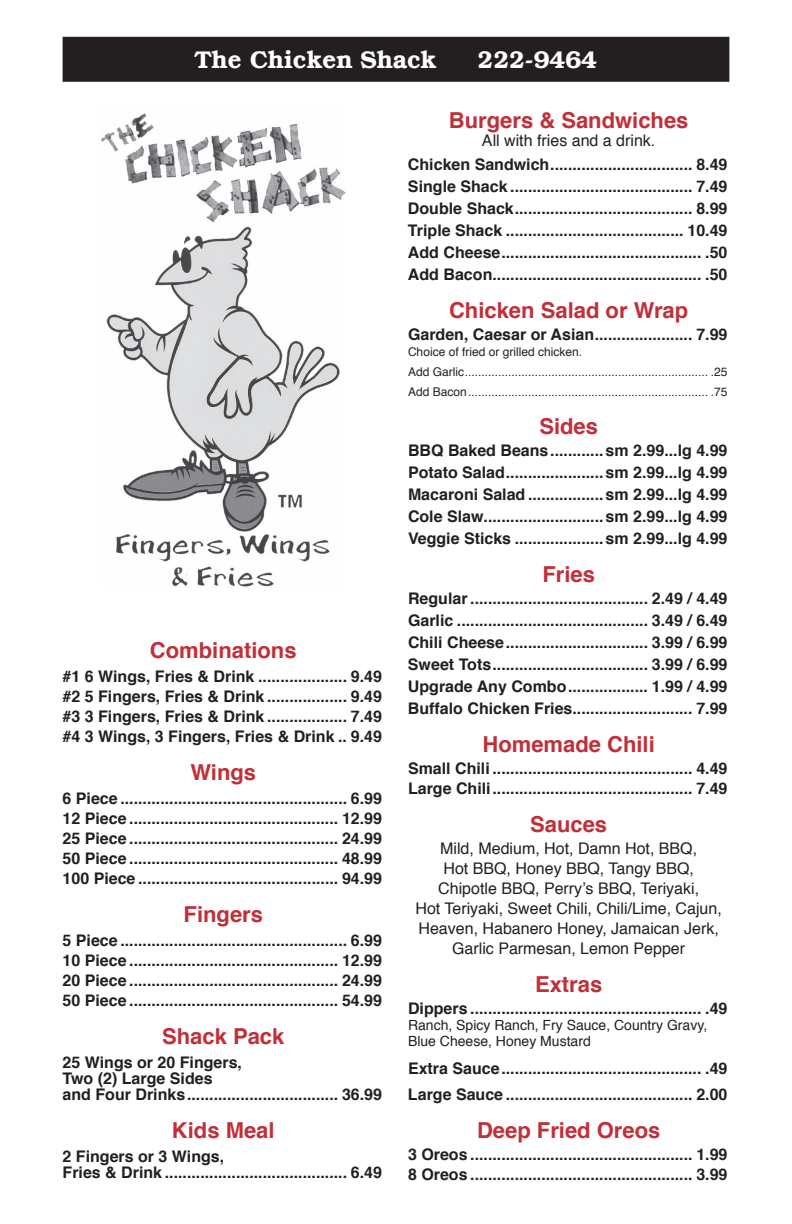
<style>
.page{position:relative;width:792px;height:1224px;background:#fff}
.page>*{position:absolute;margin:0;border:0;box-sizing:border-box;transform-origin:0 0}
.t1{font:600 24px "Bookman";color:#fff}
.t2{font:700 22px "Helvetica";color:#c13039}
.t3{font:700 16px/22px "Helvetica";color:#231f20;text-align:justify}
.t4{font:16px/20px "Helvetica";color:#231f20;text-align:center}
.t5{font:14px/16px "Helvetica";color:#231f20}
.t6{font:12px/20px "Helvetica";color:#231f20}
</style>
<div class="page">
<div style="left:63px;top:37px;width:666px;height:44px;background:#231f20"></div>
<div style="left:63px;top:37px;width:666px;height:45px;border:1px solid #231f20"></div>
<img style="left:101px;top:113px;width:245px;height:474px">
<h1 class="t1" style="left:195px;top:45px;width:243px">The Chicken Shack</h1>
<h1 class="t1" style="left:478px;top:45px;width:121px">222-9464</h1>
<h2 class="t2" style="left:150px;top:632px;width:148px">Combinations</h2>
<p class="t3" style="left:63px;top:666px;width:321px;line-height:20px">#1 6 Wings, Fries &amp; Drink .................... 9.49 #2 5 Fingers, Fries &amp; Drink .................. 9.49 #3 3 Fingers, Fries &amp; Drink .................. 7.49 #4 3 Wings, 3 Fingers, Fries &amp; Drink .. 9.49</p>
<h2 class="t2" style="left:190px;top:754px;width:67px">Wings</h2>
<p class="t3" style="left:63px;top:788px;width:321px;line-height:20px">6 Piece ................................................... 6.99<br>12 Piece ............................................... 12.99<br>25 Piece ............................................... 24.99<br>50 Piece ............................................... 48.99<br>100 Piece ............................................. 94.99</p>
<h2 class="t2" style="left:184px;top:896px;width:81px">Fingers</h2>
<p class="t3" style="left:63px;top:930px;width:321px;line-height:20px">5 Piece ................................................... 6.99<br>10 Piece ............................................... 12.99<br>20 Piece ............................................... 24.99<br>50 Piece ............................................... 54.99</p>
<h2 class="t2" style="left:162px;top:1018px;width:124px">Shack Pack</h2>
<p class="t3" style="left:63px;top:1054px;width:321px;line-height:16px;text-align:left">25 Wings or 20 Fingers,<br>Two (2) Large Sides<br>and Four Drinks.................................. 36.99</p>
<h2 class="t2" style="left:172px;top:1112px;width:104px">Kids Meal</h2>
<p class="t3" style="left:63px;top:1148px;width:321px;line-height:16px">2 Fingers or 3 Wings,<br>Fries &amp; Drink ......................................... 6.49</p>
<h2 class="t2" style="left:449px;top:102px;width:241px">Burgers &amp; Sandwiches</h2>
<p class="t4" style="left:482px;top:130px;width:175px">All with fries and a drink.</p>
<p class="t3" style="left:408px;top:153px;width:321px">Chicken Sandwich................................ 8.49<br>Single Shack ......................................... 7.49<br>Double Shack........................................ 8.99<br>Triple Shack ........................................ 10.49<br>Add Cheese............................................. .50<br>Add Bacon............................................... .50</p>
<h2 class="t2" style="left:449px;top:292px;width:241px">Chicken Salad or Wrap</h2>
<p class="t3" style="left:408px;top:323px;width:321px">Garden, Caesar or Asian...................... 7.99</p>
<p class="t6" style="left:408px;top:342px;width:321px">Choice of fried or grilled chicken.<br>Add Garlic......................................................................... .25<br>Add Bacon........................................................................ .75</p>
<h2 class="t2" style="left:539px;top:408px;width:60px">Sides</h2>
<p class="t3" style="left:408px;top:439px;width:321px">BBQ Baked Beans............sm 2.99...lg 4.99<br>Potato Salad......................sm 2.99...lg 4.99<br>Macaroni Salad .................sm 2.99...lg 4.99<br>Cole Slaw...........................sm 2.99...lg 4.99<br>Veggie Sticks ....................sm 2.99...lg 4.99</p>
<h2 class="t2" style="left:542px;top:556px;width:54px">Fries</h2>
<p class="t3" style="left:408px;top:587px;width:321px">Regular ........................................ 2.49 / 4.49<br>Garlic ........................................... 3.49 / 6.49<br>Chili Cheese................................ 3.99 / 6.99<br>Sweet Tots................................... 3.99 / 6.99<br>Upgrade Any Combo.................. 1.99 / 4.99<br>Buffalo Chicken Fries........................... 7.99</p>
<h2 class="t2" style="left:483px;top:726px;width:174px">Homemade Chili</h2>
<p class="t3" style="left:408px;top:758px;width:321px;line-height:20px">Small Chili ............................................. 4.49<br>Large Chili............................................. 7.49</p>
<h2 class="t2" style="left:530px;top:806px;width:79px">Sauces</h2>
<p class="t4" style="left:415px;top:838px;width:308px">Mild, Medium, Hot, Damn Hot, BBQ,<br>Hot BBQ, Honey BBQ, Tangy BBQ, Chipotle BBQ, Perry’s BBQ, Teriyaki,<br>Hot Teriyaki, Sweet Chili, Chili/Lime, Cajun, Heaven, Habanero Honey, Jamaican Jerk, Garlic Parmesan, Lemon Pepper</p>
<h2 class="t2" style="left:535px;top:966px;width:69px">Extras</h2>
<p class="t3" style="left:408px;top:997px;width:321px">Dippers .................................................... .49</p>
<p class="t5" style="left:408px;top:1017px;width:301px">Ranch, Spicy Ranch, Fry Sauce, Country Gravy,<br>Blue Cheese, Honey Mustard</p>
<p class="t3" style="left:408px;top:1055px;width:321px;line-height:26px">Extra Sauce............................................. .49<br>Large Sauce .......................................... 2.00</p>
<h2 class="t2" style="left:477px;top:1112px;width:185px">Deep Fried Oreos</h2>
<p class="t3" style="left:408px;top:1144px;width:321px;line-height:20px">3 Oreos .................................................. 1.99<br>8 Oreos .................................................. 3.99</p>
</div>
